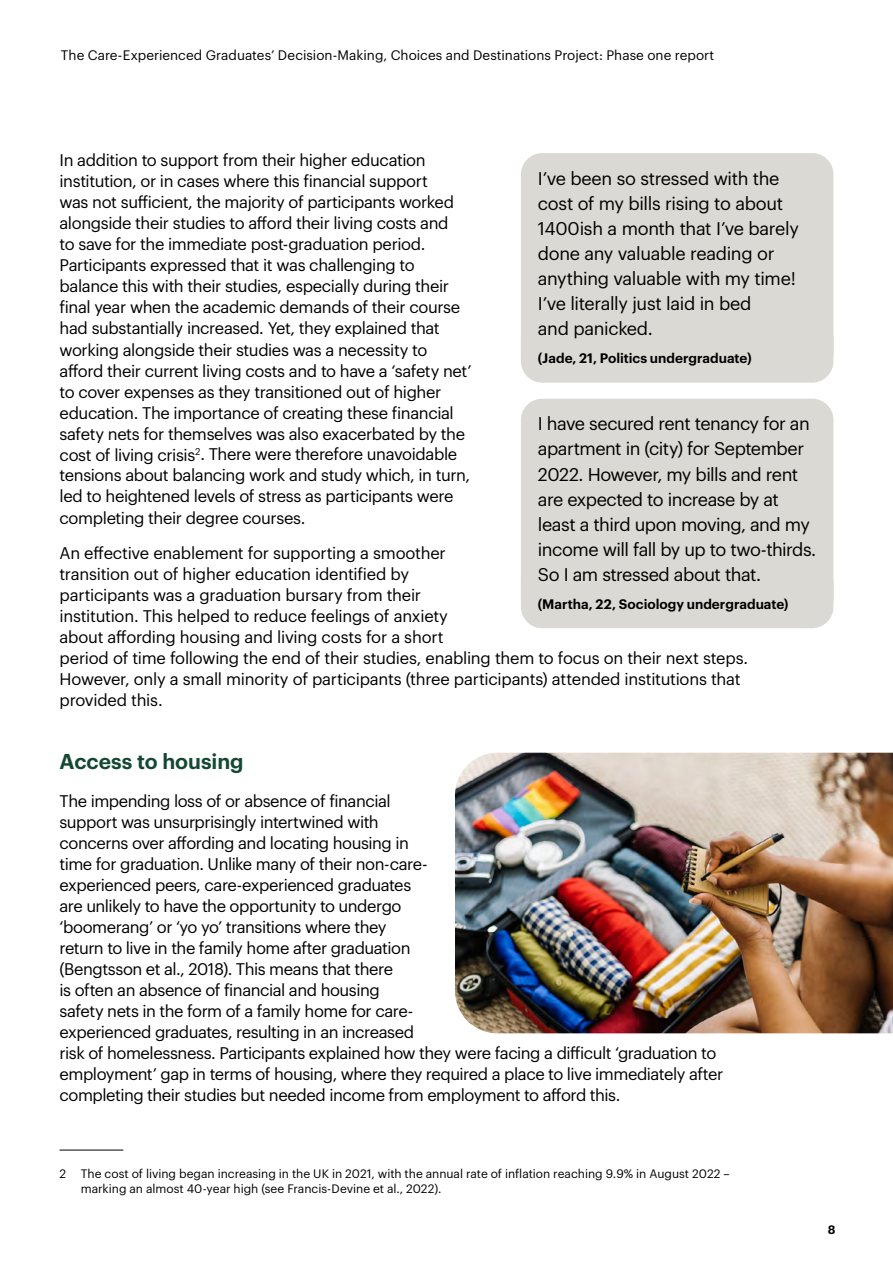
<style>
.page{position:relative;width:893px;height:1263px;background:#fff}
.page>*{position:absolute;margin:0;border:0;box-sizing:border-box;transform-origin:0 0}
.t1{font:600 21px "Graphik";color:#144835}
.quote{font:18px/25.2px "Graphik";letter-spacing:-.025em;color:#000}
.Body{font:16.5px/21px "Graphik";letter-spacing:-.025em;color:#000}
.t2{font:13.5px "Graphik";color:#000}
.quotee{font:600 13.5px "Graphik";color:#000}
.footnote{font:12px/15px "Graphik";color:#000}
.t3{font:600 12px "Graphik";color:#000}
</style>
<div class="page">
<img style="left:455px;top:753px;width:438px;height:280px">
<hr style="left:60px;top:1150px;width:63px;height:1px;background:#000">
<div style="left:521px;top:399px;width:312px;height:182px;background:#dbd9d3"></div>
<div style="left:521px;top:581px;width:312px;height:47px;background:#dbd9d3"></div>
<div style="left:521px;top:153px;width:312px;height:182px;background:#dbd9d3"></div>
<div style="left:521px;top:335px;width:312px;height:48px;background:#dbd9d3"></div>
<p class="t2" style="left:61px;top:45px;width:655px">The Care-Experienced Graduates’ Decision-Making, Choices and Destinations Project: Phase one report</p>
<p class="Body" style="left:60px;top:149px;width:414px">In addition to support from their higher education institution, or in cases where this financial support<br>was not sufficient, the majority of participants worked alongside their studies to afford their living costs and<br>to save for the immediate post-graduation period.<br>Participants expressed that it was challenging to balance this with their studies, especially during their final year when the academic demands of their course had substantially increased. Yet, they explained that working alongside their studies was a necessity to afford their current living costs and to have a ‘safety net’ to cover expenses as they transitioned out of higher education. The importance of creating these financial safety nets for themselves was also exacerbated by the cost of living crisis<sup>2</sup>. There were therefore unavoidable tensions about balancing work and study which, in turn, led to heightened levels of stress as participants were completing their degree courses.</p>
<p class="Body" style="left:60px;top:541px;width:690px">An effective enablement for supporting a smoother<br>transition out of higher education identified by<br>participants was a graduation bursary from their<br>institution. This helped to reduce feelings of anxiety<br>about affording housing and living costs for a short<br>period of time following the end of their studies, enabling them to focus on their next steps.<br>However, only a small minority of participants (three participants) attended institutions that provided this.</p>
<p class="quote" style="left:538px;top:164px;width:262px">I’ve been so stressed with the cost of my bills rising to about<br>1400ish a month that I’ve barely done any valuable reading or anything valuable with my time!<br>I’ve literally just laid in bed<br>and panicked.</p>
<p class="quotee" style="left:538px;top:348px;width:215px">(Jade, 21, Politics undergraduate)</p>
<p class="quote" style="left:538px;top:410px;width:280px">I have secured rent tenancy for an apartment in (city) for September<br>2022. However, my bills and rent are expected to increase by at least a third upon moving, and my income will fall by up to two-thirds.<br>So I am stressed about that.</p>
<p class="quotee" style="left:538px;top:593px;width:252px">(Martha, 22, Sociology undergraduate)</p>
<h2 class="t1" style="left:60px;top:745px;width:186px">Access to housing</h2>
<p class="Body" style="left:60px;top:789px;width:665px">The impending loss of or absence of financial<br>support was unsurprisingly intertwined with<br>concerns over affording and locating housing in<br>time for graduation. Unlike many of their non-care-<br>experienced peers, care-experienced graduates<br>are unlikely to have the opportunity to undergo<br>‘boomerang’ or ‘yo yo’ transitions where they<br>return to live in the family home after graduation<br>(Bengtsson et al., 2018). This means that there<br>is often an absence of financial and housing<br>safety nets in the form of a family home for care-<br>experienced graduates, resulting in an increased<br>risk of homelessness. Participants explained how they were facing a difficult ‘graduation to employment’ gap in terms of housing, where they required a place to live immediately after completing their studies but needed income from employment to afford this.</p>
<p class="footnote" style="left:81px;top:1165px;width:651px;text-indent:-21px">2 The cost of living began increasing in the UK in 2021, with the annual rate of inflation reaching 9.9% in August 2022 – marking an almost 40-year high (see Francis-Devine et al., 2022).</p>
<p class="t3" style="left:828px;top:1221px;width:9px">8</p>
</div>
